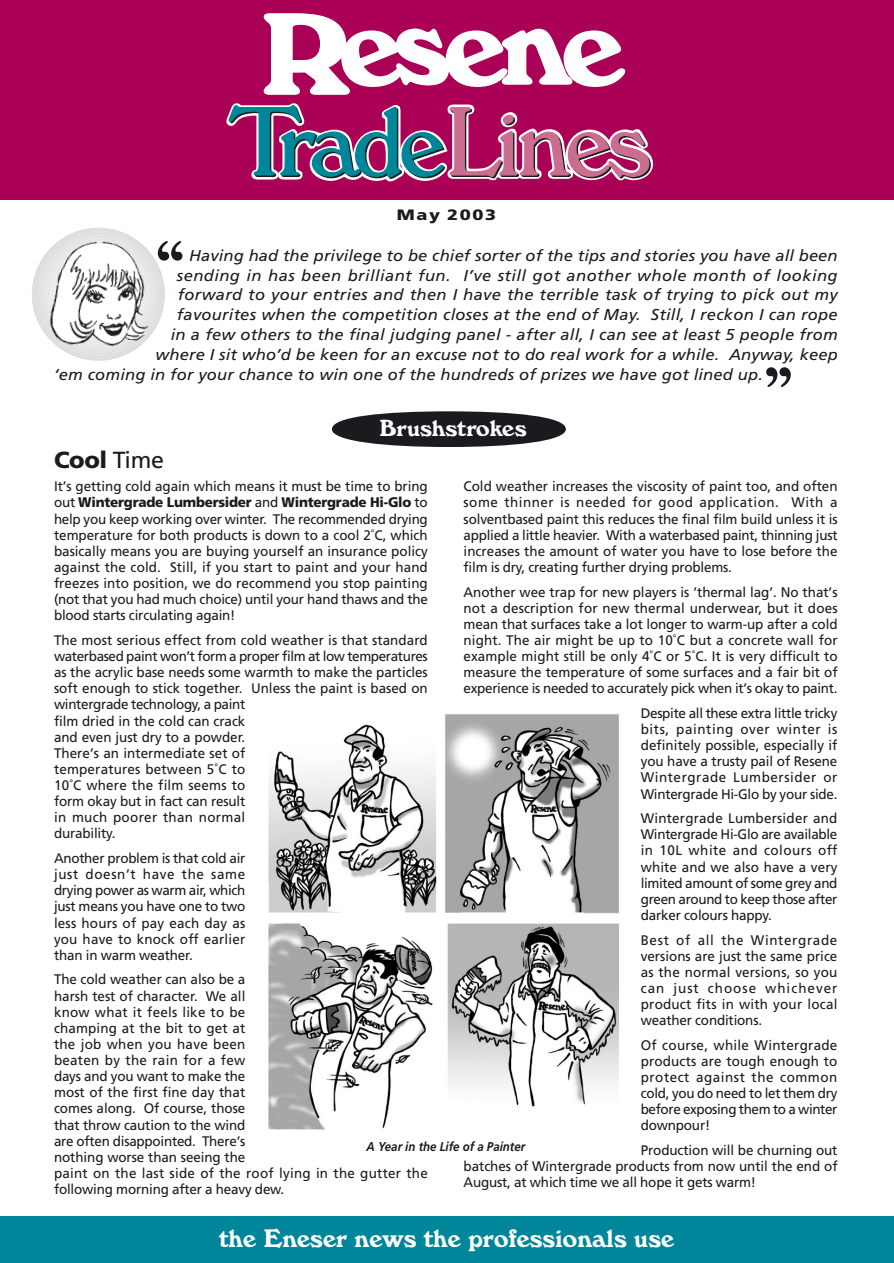
<style>
.page{position:relative;width:894px;height:1263px;background:#fff}
.page>*{position:absolute;margin:0;border:0;box-sizing:border-box;transform-origin:0 0}
.t1{font:26.4px "Windsor Bold DTC";letter-spacing:.01em;color:#fff}
.t2{font:24px "Windsor Bold DTC";color:#fff}
.t3{font:900 23.25px "Frutiger";color:#1b1b1f}
.t4{font:italic 15.75px "Frutiger";letter-spacing:.015em;color:#1b1b1f;scale:1.05 1}
.t5{font:900 15px "Frutiger";letter-spacing:.09em;color:#1b1b1f;scale:1.2 1}
.t6{font:13.8px/16.2px "Frutiger";letter-spacing:-.005em;color:#1b1b1f;text-align:justify}
.t7{font:italic 700 12.75px "Frutiger";color:#1b1b1f;scale:.9 1}
.s1{font-weight:400}
.s2{font-weight:900}
</style>
<div class="page">
<div style="left:0;top:0;width:894px;height:200px;background:#a05"></div>
<div style="left:0;top:1216px;width:894px;height:47px;background:#00869a"></div>
<svg style="left:226px;top:13px;width:427px;height:169px"></svg>
<div style="left:332px;top:411px;width:234px;height:36px;background:#1b1b1f;border-radius:50%"></div>
<svg style="left:766px;top:367px;width:25px;height:20px"></svg>
<svg style="left:32px;top:228px;width:150px;height:96px"></svg>
<img style="left:39px;top:230px;width:126px;height:131px">
<img style="left:268px;top:714px;width:351px;height:416px">
<p class="t5" style="left:397px;top:208px;width:84px">May 2003</p>
<p class="t4" style="left:189px;top:249px;width:619px">Having had the privilege to be chief sorter of the tips and stories you have all been</p>
<p class="t4" style="left:177px;top:269px;width:631px">sending in has been brilliant fun. I’ve still got another whole month of looking</p>
<p class="t4" style="left:178px;top:289px;width:630px">forward to your entries and then I have the terrible task of trying to pick out my</p>
<p class="t4" style="left:177px;top:308px;width:631px">favourites when the competition closes at the end of May. Still, I reckon I can rope</p>
<p class="t4" style="left:171px;top:328px;width:637px">in a few others to the final judging panel - after all, I can see at least 5 people from</p>
<p class="t4" style="left:156px;top:348px;width:651px">where I sit who’d be keen for an excuse not to do real work for a while. Anyway, keep</p>
<p class="t4" style="left:54px;top:368px;width:677px">‘em coming in for your chance to win one of the hundreds of prizes we have got lined up.</p>
<h2 class="t2" style="left:379px;top:419px;width:149px">Brushstrokes</h2>
<h3 class="t3" style="left:54px;top:451px;width:111px">Cool <span class="s1">Time</span></h3>
<p class="t6" style="left:54px;top:479px;width:375px">It’s getting cold again which means it must be time to bring out <span class="s2">Wintergrade Lumbersider</span> and <span class="s2">Wintergrade Hi-Glo</span> to help you keep working over winter. The recommended drying temperature for both products is down to a cool 2˚C, which basically means you are buying yourself an insurance policy against the cold. Still, if you start to paint and your hand freezes into position, we do recommend you stop painting (not that you had much choice) until your hand thaws and the blood starts circulating again!</p>
<p class="t6" style="left:54px;top:633px;width:375px;text-align:left">The most serious effect from cold weather is that standard waterbased paint won’t form a proper film at low temperatures as the acrylic base needs some warmth to make the particles soft enough to stick together. Unless the paint is based on wintergrade technology, a paint<br>film dried in the cold can crack<br>and even just dry to a powder.<br>There’s an intermediate set of<br>temperatures between 5˚C to<br>10˚C where the film seems to<br>form okay but in fact can result<br>in much poorer than normal<br>durability.</p>
<p class="t6" style="left:54px;top:851px;width:193px">Another problem is that cold air just doesn’t have the same drying power as warm air, which just means you have one to two less hours of pay each day as you have to knock off earlier than in warm weather.</p>
<p class="t6" style="left:54px;top:973px;width:375px;text-align:left">The cold weather can also be a<br>harsh test of character. We all<br>know what it feels like to be<br>champing at the bit to get at<br>the job when you have been<br>beaten by the rain for a few<br>days and you want to make the<br>most of the first fine day that<br>comes along. Of course, those<br>that throw caution to the wind<br>are often disappointed. There’s<br>nothing worse than seeing the<br>paint on the last side of the roof lying in the gutter the following morning after a heavy dew.</p>
<p class="t6" style="left:464px;top:479px;width:376px">Cold weather increases the viscosity of paint too, and often some thinner is needed for good application. With a solventbased paint this reduces the final film build unless it is applied a little heavier. With a waterbased paint, thinning just increases the amount of water you have to lose before the film is dry, creating further drying problems.</p>
<p class="t6" style="left:464px;top:585px;width:376px">Another wee trap for new players is ’thermal lag’. No that’s not a description for new thermal underwear, but it does mean that surfaces take a lot longer to warm-up after a cold night. The air might be up to 10˚C but a concrete wall for example might still be only 4˚C or 5˚C. It is very difficult to measure the temperature of some surfaces and a fair bit of experience is needed to accurately pick when it’s okay to paint.</p>
<p class="t6" style="left:641px;top:706px;width:198px">Despite all these extra little tricky bits, painting over winter is definitely possible, especially if you have a trusty pail of Resene Wintergrade Lumbersider or Wintergrade Hi-Glo by your side.</p>
<p class="t6" style="left:641px;top:811px;width:198px">Wintergrade Lumbersider and Wintergrade Hi-Glo are available in 10L white and colours off white and we also have a very limited amount of some grey and green around to keep those after darker colours happy.</p>
<p class="t6" style="left:641px;top:933px;width:198px">Best of all the Wintergrade versions are just the same price as the normal versions, so you can just choose whichever product fits in with your local weather conditions.</p>
<p class="t6" style="left:641px;top:1038px;width:198px">Of course, while Wintergrade products are tough enough to protect against the common cold, you do need to let them dry before exposing them to a winter downpour!</p>
<p class="t6" style="left:464px;top:1143px;width:375px;text-indent:177px">Production will be churning out batches of Wintergrade products from now until the end of August, at which time we all hope it gets warm!</p>
<p class="t7" style="left:367px;top:1141px;width:178px">A Year in the Life of a Painter</p>
<h1 class="t1" style="left:219px;top:1228px;width:456px">the Eneser news the professionals use</h1>
</div>
